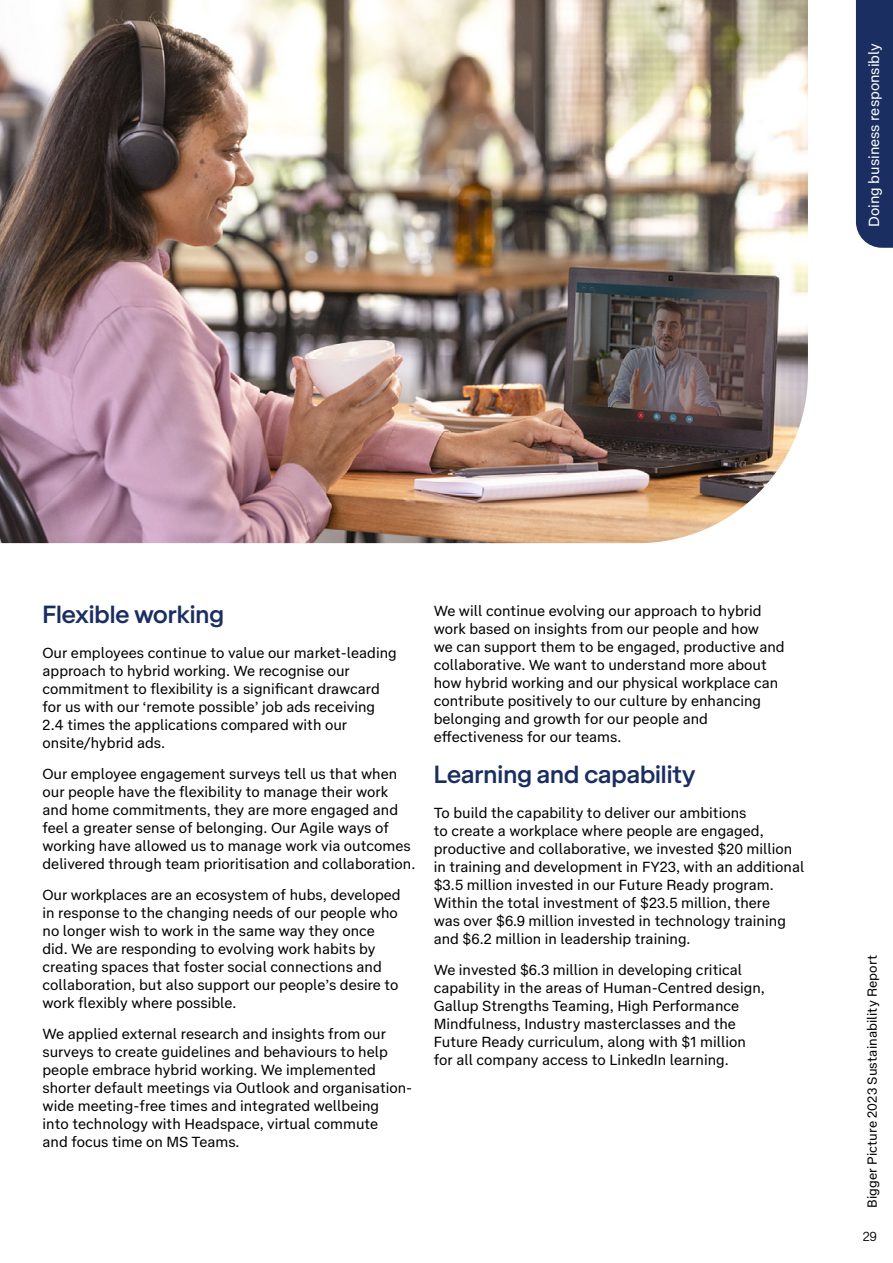
<style>
.page{position:relative;width:893px;height:1263px;background:#fff}
.page>*{position:absolute;margin:0;border:0;box-sizing:border-box;transform-origin:0 0}
.t1{font:500 25.5px "Telstra Display";color:#1a2e61}
.Body__Text{font:15px/18px "Telstra Text";color:#000}
.t2{font:15px "Telstra Text";color:#fff}
.t3{font:13.5px "Telstra Text";letter-spacing:.005em;color:#000}
.t4{font:300 13.5px "Telstra Display";color:#000}
</style>
<div class="page">
<div style="left:856px;top:0;width:37px;height:248px;background:#1a2e61"></div>
<img style="left:0;top:0;width:808px;height:543px">
<p class="t2" style="left:863px;top:227px;width:186px;rotate:-90deg">Doing business responsibly</p>
<h3 class="t1" style="left:43px;top:597px;width:183px">Flexible working</h3>
<p class="Body__Text" style="left:43px;top:643px;width:356px">Our employees continue to value our market-leading approach to hybrid working. We recognise our commitment to flexibility is a significant drawcard for us with our ‘remote possible’ job ads receiving 2.4 times the applications compared with our onsite/hybrid ads.</p>
<p class="Body__Text" style="left:43px;top:764px;width:374px">Our employee engagement surveys tell us that when our people have the flexibility to manage their work and home commitments, they are more engaged and feel a greater sense of belonging. Our Agile ways of working have allowed us to manage work via outcomes delivered through team prioritisation and collaboration.</p>
<p class="Body__Text" style="left:43px;top:885px;width:360px">Our workplaces are an ecosystem of hubs, developed in response to the changing needs of our people who no longer wish to work in the same way they once did. We are responding to evolving work habits by creating spaces that foster social connections and collaboration, but also support our people’s desire to work flexibly where possible.</p>
<p class="Body__Text" style="left:43px;top:1023px;width:371px">We applied external research and insights from our surveys to create guidelines and behaviours to help people embrace hybrid working. We implemented shorter default meetings via Outlook and organisation&shy;wide meeting-free times and integrated wellbeing<br>into technology with Headspace, virtual commute<br>and focus time on MS Teams.</p>
<p class="Body__Text" style="left:434px;top:601px;width:352px">We will continue evolving our approach to hybrid work based on insights from our people and how<br>we can support them to be engaged, productive and collaborative. We want to understand more about how hybrid working and our physical workplace can contribute positively to our culture by enhancing belonging and growth for our people and effectiveness for our teams.</p>
<h3 class="t1" style="left:434px;top:757px;width:263px">Learning and capability</h3>
<p class="Body__Text" style="left:434px;top:803px;width:372px">To build the capability to deliver our ambitions<br>to create a workplace where people are engaged, productive and collaborative, we invested $20 million in training and development in FY23, with an additional $3.5 million invested in our Future Ready program.<br>Within the total investment of $23.5 million, there<br>was over $6.9 million invested in technology training and $6.2 million in leadership training.</p>
<p class="Body__Text" style="left:434px;top:960px;width:333px">We invested $6.3 million in developing critical capability in the areas of Human-Centred design, Gallup Strengths Teaming, High Performance Mindfulness, Industry masterclasses and the Future Ready curriculum, along with $1 million for all company access to LinkedIn learning.</p>
<p class="t3" style="left:862px;top:1208px;width:254px;rotate:-90deg">Bigger Picture 2023 Sustainability Report</p>
<p class="t4" style="left:863px;top:1227px;width:15px">29</p>
</div>
